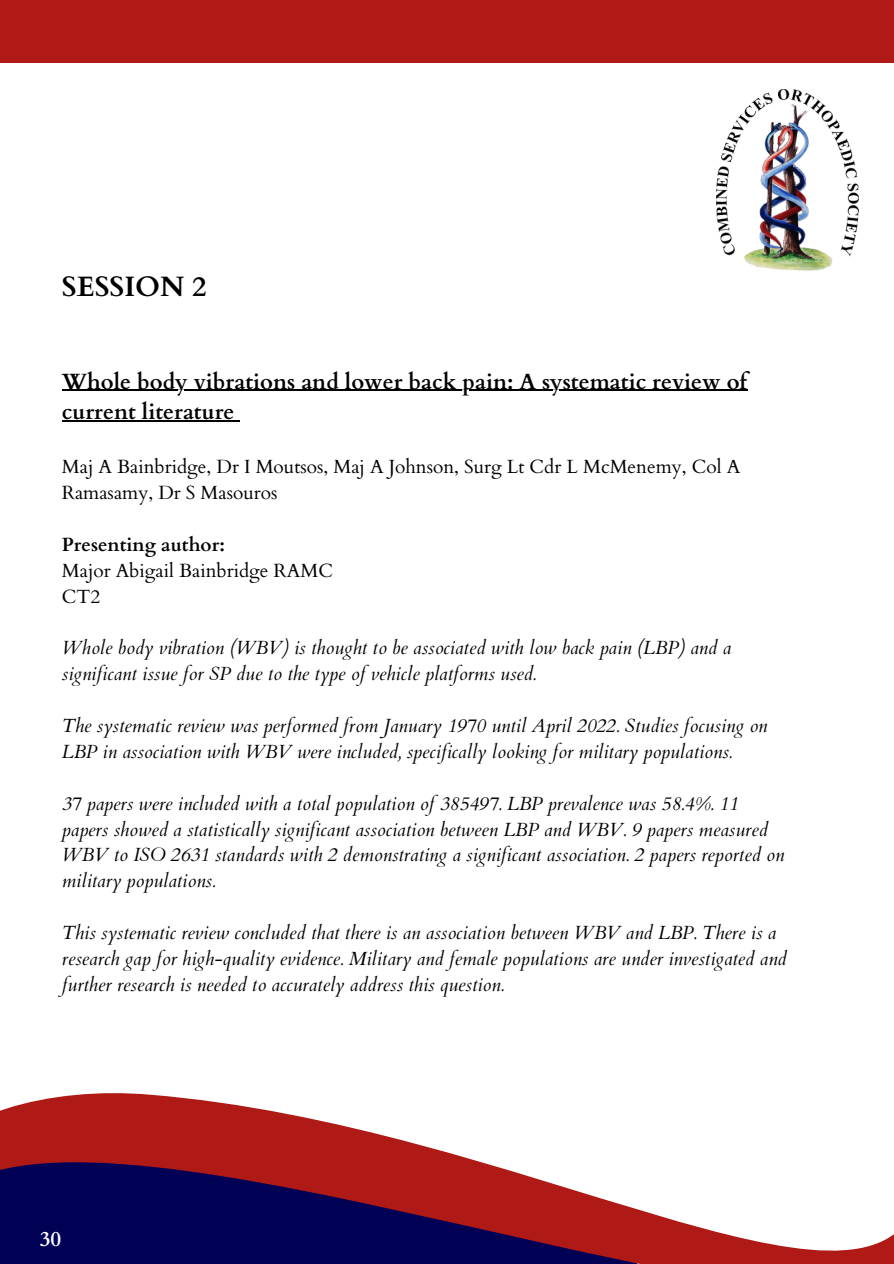
<style>
.page{position:relative;width:894px;height:1264px;background:#fff}
.page>*{position:absolute;margin:0;border:0;box-sizing:border-box;transform-origin:0 0}
.t1{font:700 28.05px "Cardo";color:#000}
.t2{font:700 22.05px/30.3px "Cardo";color:#000}
.t3{font:700 21px "Cardo";color:#fff}
.t4{font:italic 19.05px/25.8px "Cardo";color:#000}
.t5{font:19.05px/25.8px "Cardo";color:#000}
.t6{font:700 19.05px "Cardo";color:#000}
</style>
<div class="page">
<div style="left:0;top:0;width:893px;height:63px;background:#b01a16"></div>
<svg style="left:0;top:1093px;width:893px;height:170px"></svg>
<img style="left:716px;top:89px;width:141px;height:182px">
<hr style="left:62px;top:390px;width:685px;height:1px;background:#000">
<hr style="left:62px;top:420px;width:172px;height:1px;background:#000">
<p class="t1" style="left:62px;top:269px;width:146px">SESSION 2</p>
<h1 class="t2" style="left:62px;top:367px;width:686px">Whole body vibrations and lower back pain: A systematic review of current literature</h1>
<h2 class="t5" style="left:62px;top:454px;width:679px">Maj A Bainbridge, Dr I Moutsos, Maj A Johnson, Surg Lt Cdr L McMenemy, Col A<br>Ramasamy, Dr S Masouros</h2>
<p class="t6" style="left:62px;top:532px;width:164px">Presenting author:</p>
<p class="t5" style="left:62px;top:558px;width:272px">Major Abigail Bainbridge RAMC</p>
<p class="t5" style="left:62px;top:583px;width:40px">CT2</p>
<p class="t4" style="left:62px;top:635px;width:670px">Whole body vibration (WBV) is thought to be associated with low back pain (LBP) and a significant issue for SP due to the type of vehicle platforms used.</p>
<p class="t4" style="left:62px;top:713px;width:707px">The systematic review was performed from January 1970 until April 2022. Studies focusing on<br>LBP in association with WBV were included, specifically looking for military populations.</p>
<p class="t4" style="left:62px;top:790px;width:723px">37 papers were included with a total population of 385497. LBP prevalence was 58.4%. 11 papers showed a statistically significant association between LBP and WBV. 9 papers measured WBV to ISO 2631 standards with 2 demonstrating a significant association. 2 papers reported on military populations.</p>
<p class="t4" style="left:62px;top:920px;width:726px">This systematic review concluded that there is an association between WBV and LBP. There is a research gap for high-quality evidence. Military and female populations are under investigated and further research is needed to accurately address this question.</p>
<p class="t3" style="left:40px;top:1225px;width:23px">30</p>
</div>
